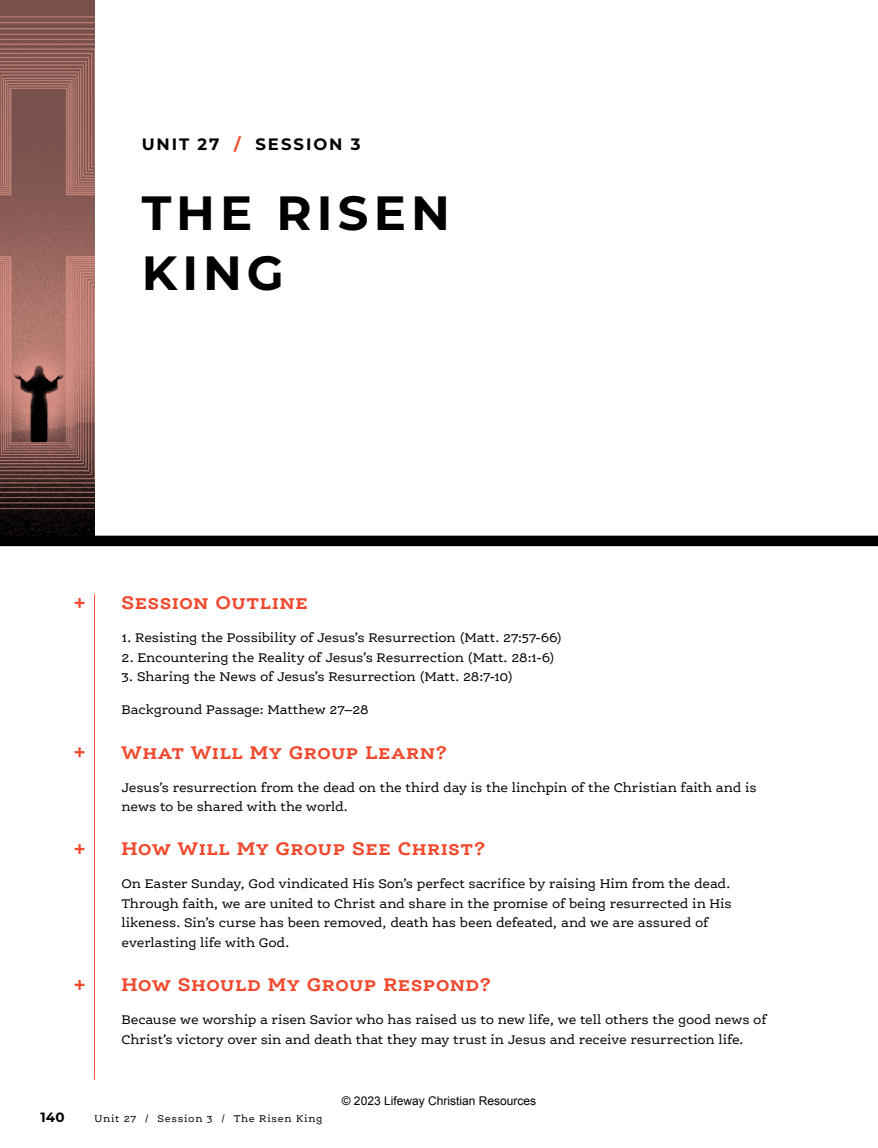
<style>
.page{position:relative;width:878px;height:1148px;background:#fff}
.page>*{position:absolute;margin:0;border:0;box-sizing:border-box;transform-origin:0 0}
.t1{font:700 48px/60px "Montserrat";letter-spacing:.105em;color:#000}
.t2{font:700 19.5px "Ernestine Pro";letter-spacing:.02em;color:#f0492d}
.t3{font:700 16.5px "Montserrat";letter-spacing:.115em;color:#000}
.t4{font:13.5px/19.5px "Ernestine Pro";letter-spacing:-.01em;color:#000}
.t5{font:700 13.5px "Montserrat";color:#000}
.t6{font:12px "Arial";color:#000}
.t7{font:10.5px "Ernestine Pro";letter-spacing:.065em;color:#000}
.s1{color:#f0492d}
</style>
<div class="page">
<div style="left:0;top:535px;width:878px;height:11px;background:#000"></div>
<img style="left:0;top:0;width:94px;height:535px">
<svg style="left:75px;top:598px;width:9px;height:10px"></svg>
<svg style="left:75px;top:747px;width:9px;height:10px"></svg>
<svg style="left:75px;top:844px;width:9px;height:10px"></svg>
<svg style="left:75px;top:980px;width:9px;height:9px"></svg>
<hr style="left:94px;top:594px;width:1px;height:485px;background:#f0492d">
<p class="t3" style="left:142px;top:132px;width:220px">UNIT 27 <span class="s1">/</span> SESSION 3</p>
<h1 class="t1" style="left:142px;top:180px;width:310px">THE RISEN<br>KING</h1>
<h2 class="t2" style="left:122px;top:590px;width:188px">Session Outline</h2>
<p class="t4" style="left:122px;top:628px;width:442px">1. Resisting the Possibility of Jesus’s Resurrection (Matt. 27:57-66)</p>
<p class="t4" style="left:122px;top:647px;width:435px">2. Encountering the Reality of Jesus’s Resurrection (Matt. 28:1-6)</p>
<p class="t4" style="left:122px;top:667px;width:393px">3. Sharing the News of Jesus’s Resurrection (Matt. 28:7-10)</p>
<p class="t4" style="left:122px;top:700px;width:249px">Background Passage: Matthew 27–28</p>
<h2 class="t2" style="left:122px;top:739px;width:328px">What Will My Group Learn?</h2>
<p class="t4" style="left:122px;top:777px;width:636px">Jesus’s resurrection from the dead on the third day is the linchpin of the Christian faith and is news to be shared with the world.</p>
<h2 class="t2" style="left:122px;top:836px;width:366px">How Will My Group See Christ?</h2>
<p class="t4" style="left:122px;top:874px;width:611px">On Easter Sunday, God vindicated His Son’s perfect sacrifice by raising Him from the dead.<br>Through faith, we are united to Christ and share in the promise of being resurrected in His likeness. Sin’s curse has been removed, death has been defeated, and we are assured of everlasting life with God.</p>
<h2 class="t2" style="left:122px;top:972px;width:372px">How Should My Group Respond?</h2>
<p class="t4" style="left:122px;top:1009px;width:646px">Because we worship a risen Savior who has raised us to new life, we tell others the good news of<br>Christ’s victory over sin and death that they may trust in Jesus and receive resurrection life.</p>
<p class="t5" style="left:40px;top:1107px;width:26px">140</p>
<p class="t7" style="left:94px;top:1112px;width:229px">Unit 27 / Session 3 / The Risen King</p>
<p class="t6" style="left:342px;top:1092px;width:196px">© 2023 Lifeway Christian Resources</p>
</div>
